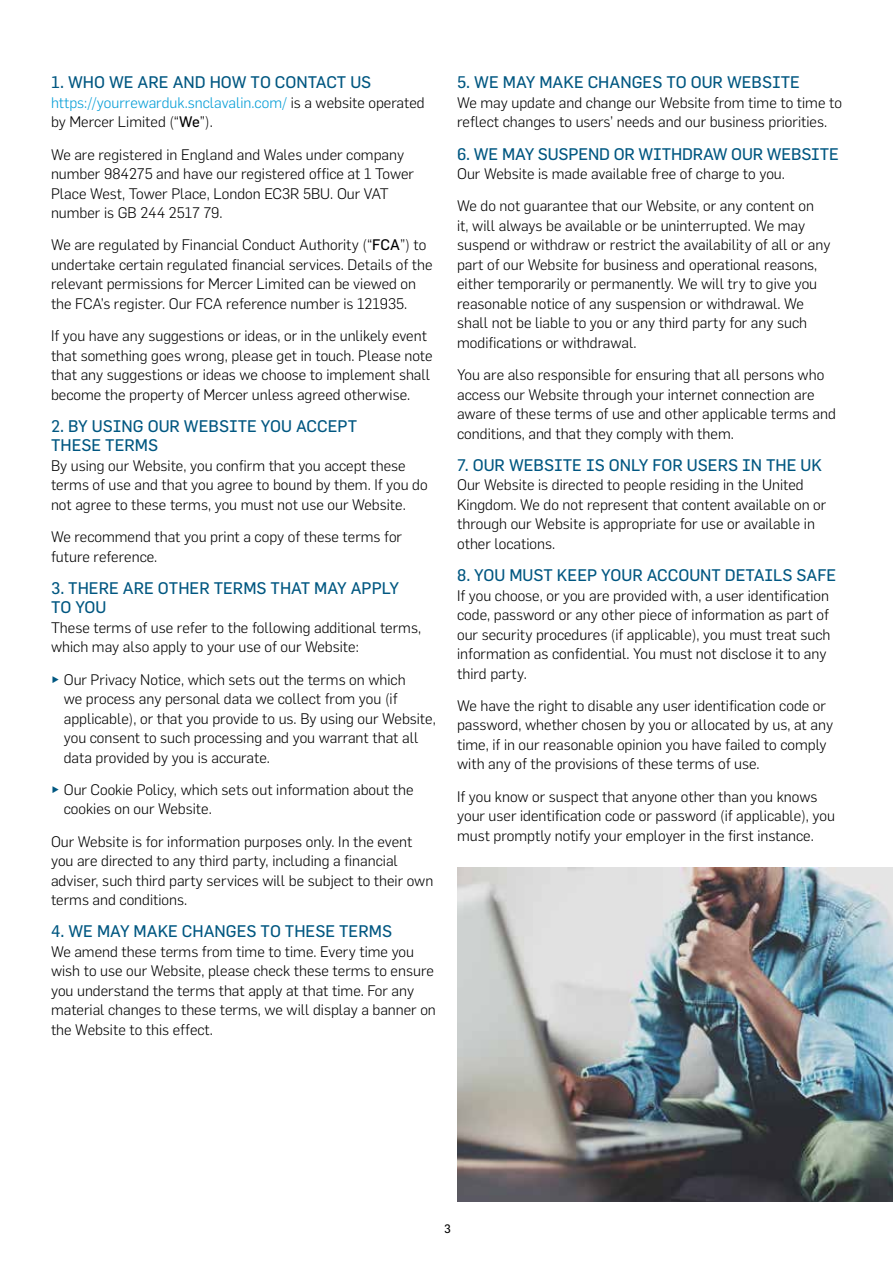
<style>
.page{position:relative;width:893px;height:1263px;background:#fff}
.page>*{position:absolute;margin:0;border:0;box-sizing:border-box;transform-origin:0 0}
.t1{font:16.5px/19.5px "Flama";color:#005781}
.t2{font:300 15px/19.5px "Flama";color:#000}
.t3{font:12px "Flama";color:#000}
.s1{color:#009cd6}
.s2{font-weight:400}
.s3{color:#005781}
</style>
<div class="page">
<img style="left:457px;top:867px;width:436px;height:334px">
<p class="t1" style="left:51px;top:72px;width:322px">1. WHO WE ARE AND HOW TO CONTACT US</p>
<p class="t2" style="left:51px;top:92px;width:375px"><span class="s1">https://yourrewarduk.snclavalin.com/</span> is a website operated by Mercer Limited (“<span class="s2">We</span>”).</p>
<p class="t2" style="left:51px;top:144px;width:364px">We are registered in England and Wales under company number 984275 and have our registered office at 1 Tower Place West, Tower Place, London EC3R 5BU. Our VAT number is GB 244 2517 79.</p>
<p class="t2" style="left:51px;top:234px;width:383px">We are regulated by Financial Conduct Authority (“<span class="s2">FCA</span>”) to undertake certain regulated financial services. Details of the relevant permissions for Mercer Limited can be viewed on the FCA’s register. Our FCA reference number is 121935.</p>
<p class="t2" style="left:51px;top:325px;width:383px">If you have any suggestions or ideas, or in the unlikely event that something goes wrong, please get in touch. Please note that any suggestions or ideas we choose to implement shall become the property of Mercer unless agreed otherwise.</p>
<p class="t1" style="left:51px;top:416px;width:308px">2. BY USING OUR WEBSITE YOU ACCEPT<br>THESE TERMS</p>
<p class="t2" style="left:51px;top:455px;width:378px">By using our Website, you confirm that you accept these terms of use and that you agree to bound by them. If you do not agree to these terms, you must not use our Website.</p>
<p class="t2" style="left:51px;top:526px;width:353px">We recommend that you print a copy of these terms for future reference.</p>
<p class="t1" style="left:51px;top:578px;width:350px">3. THERE ARE OTHER TERMS THAT MAY APPLY<br>TO YOU</p>
<p class="t2" style="left:51px;top:617px;width:372px">These terms of use refer to the following additional terms, which may also apply to your use of our Website:</p>
<p class="t2" style="left:64px;top:669px;width:374px;text-indent:-13px"><span class="s3">►</span> Our Privacy Notice, which sets out the terms on which<br>we process any personal data we collect from you (if applicable), or that you provide to us. By using our Website, you consent to such processing and you warrant that all data provided by you is accurate.</p>
<p class="t2" style="left:64px;top:779px;width:351px;text-indent:-13px"><span class="s3">►</span> Our Cookie Policy, which sets out information about the cookies on our Website.</p>
<p class="t2" style="left:51px;top:831px;width:384px">Our Website is for information purposes only. In the event you are directed to any third party, including a financial adviser, such third party services will be subject to their own terms and conditions.</p>
<p class="t1" style="left:51px;top:921px;width:343px">4. WE MAY MAKE CHANGES TO THESE TERMS</p>
<p class="t2" style="left:51px;top:941px;width:386px">We amend these terms from time to time. Every time you wish to use our Website, please check these terms to ensure you understand the terms that apply at that time. For any material changes to these terms, we will display a banner on the Website to this effect.</p>
<p class="t1" style="left:457px;top:72px;width:344px">5. WE MAY MAKE CHANGES TO OUR WEBSITE</p>
<p class="t2" style="left:457px;top:92px;width:386px">We may update and change our Website from time to time to reflect changes to users’ needs and our business priorities.</p>
<p class="t1" style="left:457px;top:144px;width:383px">6. WE MAY SUSPEND OR WITHDRAW OUR WEBSITE</p>
<p class="t2" style="left:457px;top:157px;width:358px;line-height:32.2px">Our Website is made available free of charge to you.<br>We do not guarantee that our Website, or any content on</p>
<p class="t2" style="left:457px;top:215px;width:375px">it, will always be available or be uninterrupted. We may suspend or withdraw or restrict the availability of all or any part of our Website for business and operational reasons, either temporarily or permanently. We will try to give you reasonable notice of any suspension or withdrawal. We shall not be liable to you or any third party for any such modifications or withdrawal.</p>
<p class="t2" style="left:457px;top:364px;width:380px">You are also responsible for ensuring that all persons who access our Website through your internet connection are aware of these terms of use and other applicable terms and conditions, and that they comply with them.</p>
<p class="t1" style="left:457px;top:455px;width:366px">7. OUR WEBSITE IS ONLY FOR USERS IN THE UK</p>
<p class="t2" style="left:457px;top:474px;width:371px">Our Website is directed to people residing in the United Kingdom. We do not represent that content available on or through our Website is appropriate for use or available in other locations.</p>
<p class="t1" style="left:457px;top:565px;width:381px">8. YOU MUST KEEP YOUR ACCOUNT DETAILS SAFE</p>
<p class="t2" style="left:457px;top:585px;width:375px">If you choose, or you are provided with, a user identification code, password or any other piece of information as part of our security procedures (if applicable), you must treat such information as confidential. You must not disclose it to any third party.</p>
<p class="t2" style="left:457px;top:695px;width:377px">We have the right to disable any user identification code or password, whether chosen by you or allocated by us, at any time, if in our reasonable opinion you have failed to comply with any of the provisions of these terms of use.</p>
<p class="t2" style="left:457px;top:786px;width:379px">If you know or suspect that anyone other than you knows your user identification code or password (if applicable), you must promptly notify your employer in the first instance.</p>
<p class="t3" style="left:444px;top:1222px;width:8px">3</p>
</div>
